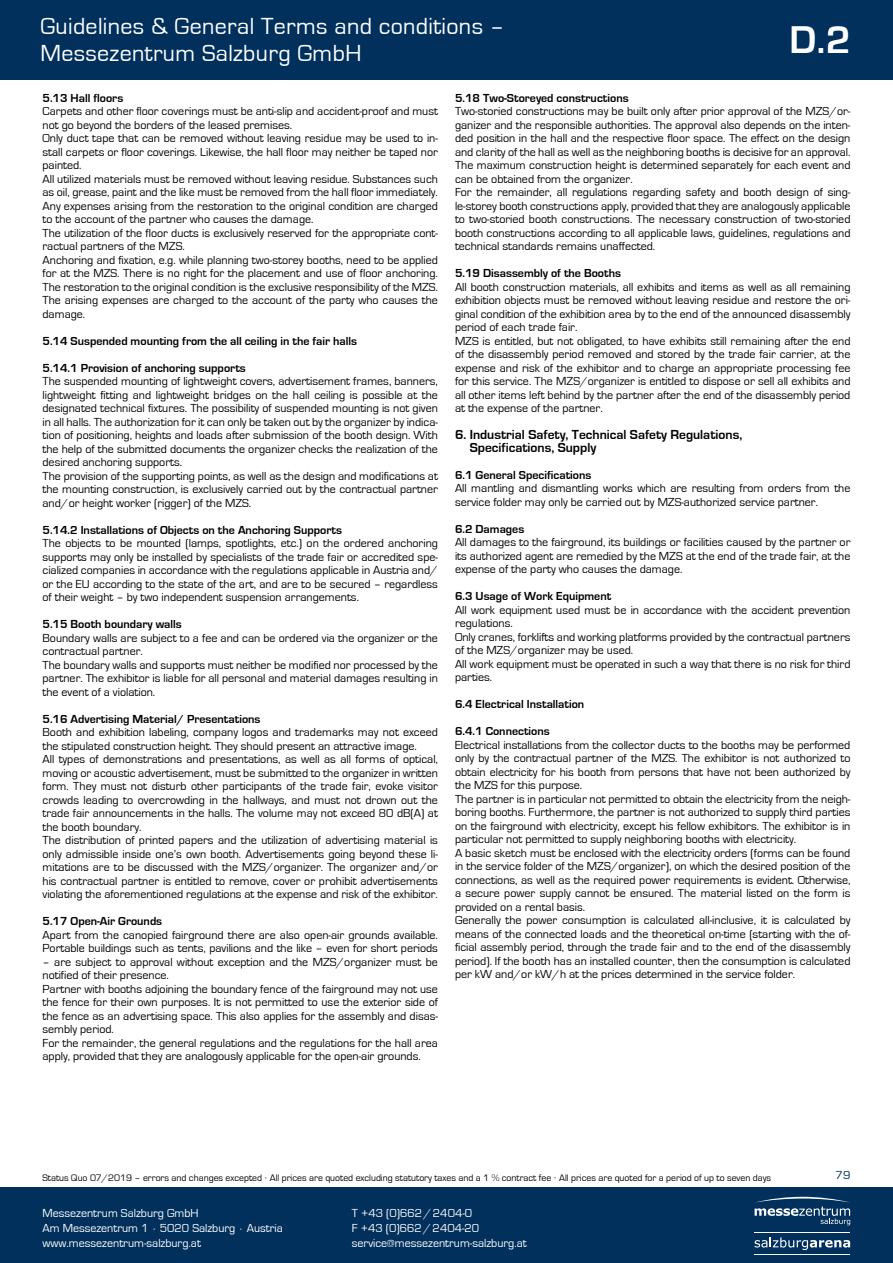
<style>
.page{position:relative;width:893px;height:1263px;background:#fff}
.page>*{position:absolute;margin:0;border:0;box-sizing:border-box;transform-origin:0 0}
.t1{font:700 39.9px "Eurostile";color:#fff}
.t2{font:24px/27px "Eurostile";letter-spacing:.015em;color:#fff}
.t3{font:700 13.5px/13.2px "Eurostile";color:#000}
.t4{font:12px/13.5px "Eurostile";color:#000}
.t5{font:700 12px "Eurostile";color:#000}
.t6{font:12px/15px "Eurostile";color:#fff}
.t7{font:12px "Eurostile";color:#00305b}
.t8{font:9.75px "Eurostile";color:#000}
.s1{font-family:"Helvetica Neue";font-weight:100}
</style>
<div class="page">
<div style="left:0;top:0;width:893px;height:79px;background:#00305b"></div>
<div style="left:0;top:1187px;width:893px;height:76px;background:#00305b"></div>
<hr style="left:755px;top:1232px;width:95px;height:1px;background:#fff">
<hr style="left:755px;top:1254px;width:95px;height:1px;background:#fff">
<svg style="left:755px;top:1237px;width:95px;height:13px"></svg>
<svg style="left:754px;top:1197px;width:96px;height:28px"></svg>
<h2 class="t2" style="left:40px;top:13px;width:466px">Guidelines &amp; General Terms and conditions –<br>Messezentrum Salzburg GmbH</h2>
<h1 class="t1" style="left:789px;top:18px;width:63px">D.2</h1>
<p class="t5" style="left:43px;top:91px;width:82px">5.13 Hall floors</p>
<p class="t4" style="left:43px;top:105px;width:397px">Carpets and other floor coverings must be anti-slip and accident-proof and must not go beyond the borders of the leased premises.<br>Only duct tape that can be removed without leaving residue may be used to in&shy;stall carpets or floor coverings. Likewise, the hall floor may neither be taped nor painted.<br>All utilized materials must be removed without leaving residue. Substances such as oil, grease, paint and the like must be removed from the hall floor immediately.<br>Any expenses arising from the restoration to the original condition are charged to the account of the partner who causes the damage.<br>The utilization of the floor ducts is exclusively reserved for the appropriate cont&shy;ractual partners of the MZS.<br>Anchoring and fixation, e.g. while planning two-storey booths, need to be applied for at the MZS. There is no right for the placement and use of floor anchoring.<br>The restoration to the original condition is the exclusive responsibility of the MZS.<br>The arising expenses are charged to the account of the party who causes the damage.</p>
<p class="t5" style="left:43px;top:334px;width:316px">5.14 Suspended mounting from the all ceiling in the fair halls</p>
<p class="t5" style="left:43px;top:361px;width:205px">5.14.1 Provision of anchoring supports</p>
<p class="t4" style="left:43px;top:375px;width:397px">The suspended mounting of lightweight covers, advertisement frames, banners, lightweight fitting and lightweight bridges on the hall ceiling is possible at the designated technical fixtures. The possibility of suspended mounting is not given in all halls. The authorization for it can only be taken out by the organizer by indica&shy;tion of positioning, heights and loads after submission of the booth design. With the help of the submitted documents the organizer checks the realization of the desired anchoring supports.<br>The provision of the supporting points, as well as the design and modifications at the mounting construction, is exclusively carried out by the contractual partner and/or height worker (rigger) of the MZS.</p>
<p class="t5" style="left:43px;top:523px;width:301px">5.14.2 Installations of Objects on the Anchoring Supports</p>
<p class="t4" style="left:43px;top:537px;width:397px;text-align:justify">The objects to be mounted (lamps, spotlights, etc.) on the ordered anchoring supports may only be installed by specialists of the trade fair or accredited spe&shy;cialized companies in accordance with the regulations applicable in Austria and/ or the EU according to the state of the art, and are to be secured – regardless of their weight – by two independent suspension arrangements.</p>
<p class="t5" style="left:43px;top:618px;width:141px">5.15 Booth boundary walls</p>
<p class="t4" style="left:43px;top:631px;width:397px">Boundary walls are subject to a fee and can be ordered via the organizer or the contractual partner.<br>The boundary walls and supports must neither be modified nor processed by the partner. The exhibitor is liable for all personal and material damages resulting in the event of a violation.</p>
<p class="t5" style="left:43px;top:712px;width:220px">5.16 Advertising Material/ Presentations</p>
<p class="t4" style="left:43px;top:726px;width:397px">Booth and exhibition labeling, company logos and trademarks may not exceed the stipulated construction height. They should present an attractive image.<br>All types of demonstrations and presentations, as well as all forms of optical, moving or acoustic advertisement, must be submitted to the organizer in written form. They must not disturb other participants of the trade fair, evoke visitor crowds leading to overcrowding in the hallways, and must not drown out the trade fair announcements in the halls. The volume may not exceed 80 dB(A) at the booth boundary.<br>The distribution of printed papers and the utilization of advertising material is only admissible inside one’s own booth. Advertisements going beyond these li&shy;mitations are to be discussed with the MZS/organizer. The organizer and/or his contractual partner is entitled to remove, cover or prohibit advertisements violating the aforementioned regulations at the expense and risk of the exhibitor.</p>
<p class="t5" style="left:43px;top:915px;width:121px">5.17 Open-Air Grounds</p>
<p class="t4" style="left:43px;top:928px;width:397px">Apart from the canopied fairground there are also open-air grounds available.<br>Portable buildings such as tents, pavilions and the like – even for short periods</p>
<p class="t4" style="left:43px;top:955px;width:397px">– are subject to approval without exception and the MZS/organizer must be notified of their presence.<br>Partner with booths adjoining the boundary fence of the fairground may not use the fence for their own purposes. It is not permitted to use the exterior side of the fence as an advertising space. This also applies for the assembly and disas&shy;sembly period.<br>For the remainder, the general regulations and the regulations for the hall area apply, provided that they are analogously applicable for the open-air grounds.</p>
<p class="t5" style="left:455px;top:91px;width:175px">5.18 Two-Storeyed constructions</p>
<p class="t4" style="left:455px;top:105px;width:397px">Two-storied constructions may be built only after prior approval of the MZS/or&shy;ganizer and the responsible authorities. The approval also depends on the inten&shy;ded position in the hall and the respective floor space. The effect on the design and clarity of the hall as well as the neighboring booths is decisive for an approval.<br>The maximum construction height is determined separately for each event and can be obtained from the organizer.<br>For the remainder, all regulations regarding safety and booth design of sing&shy;le-storey booth constructions apply, provided that they are analogously applicable to two-storied booth constructions. The necessary construction of two-storied booth constructions according to all applicable laws, guidelines, regulations and technical standards remains unaffected.</p>
<p class="t5" style="left:455px;top:267px;width:167px">5.19 Disassembly of the Booths</p>
<p class="t4" style="left:455px;top:280px;width:397px">All booth construction materials, all exhibits and items as well as all remaining exhibition objects must be removed without leaving residue and restore the ori&shy;ginal condition of the exhibition area by to the end of the announced disassembly period of each trade fair.<br>MZS is entitled, but not obligated, to have exhibits still remaining after the end of the disassembly period removed and stored by the trade fair carrier, at the expense and risk of the exhibitor and to charge an appropriate processing fee for this service. The MZS/organizer is entitled to dispose or sell all exhibits and all other items left behind by the partner after the end of the disassembly period at the expense of the partner.</p>
<p class="t3" style="left:470px;top:428px;width:274px;text-indent:-15px">6. Industrial Safety, Technical Safety Regulations,<br>Specifications, Supply</p>
<p class="t5" style="left:455px;top:468px;width:138px">6.1 General Specifications</p>
<p class="t4" style="left:455px;top:482px;width:397px">All mantling and dismantling works which are resulting from orders from the service folder may only be carried out by MZS-authorized service partner.</p>
<p class="t5" style="left:455px;top:522px;width:71px">6.2 Damages</p>
<p class="t4" style="left:455px;top:536px;width:397px;text-align:justify">All damages to the fairground, its buildings or facilities caused by the partner or its authorized agent are remedied by the MZS at the end of the trade fair, at the expense of the party who causes the damage.</p>
<p class="t5" style="left:455px;top:590px;width:158px">6.3 Usage of Work Equipment</p>
<p class="t4" style="left:455px;top:603px;width:397px">All work equipment used must be in accordance with the accident prevention regulations.<br>Only cranes, forklifts and working platforms provided by the contractual partners of the MZS/organizer may be used.<br>All work equipment must be operated in such a way that there is no risk for third parties.</p>
<p class="t5" style="left:455px;top:698px;width:131px">6.4 Electrical Installation</p>
<p class="t5" style="left:455px;top:725px;width:96px">6.4.1 Connections</p>
<p class="t4" style="left:455px;top:738px;width:397px">Electrical installations from the collector ducts to the booths may be performed only by the contractual partner of the MZS. The exhibitor is not authorized to obtain electricity for his booth from persons that have not been authorized by the MZS for this purpose.<br>The partner is in particular not permitted to obtain the electricity from the neigh&shy;boring booths. Furthermore, the partner is not authorized to supply third parties on the fairground with electricity, except his fellow exhibitors. The exhibitor is in particular not permitted to supply neighboring booths with electricity.<br>A basic sketch must be enclosed with the electricity orders (forms can be found in the service folder of the MZS/organizer), on which the desired position of the connections, as well as the required power requirements is evident. Otherwise, a secure power supply cannot be ensured. The material listed on the form is provided on a rental basis.<br>Generally the power consumption is calculated all-inclusive, it is calculated by means of the connected loads and the theoretical on-time (starting with the of&shy;ficial assembly period, through the trade fair and to the end of the disassembly period). If the booth has an installed counter, then the consumption is calculated per kW and/or kW/h at the prices determined in the service folder.</p>
<p class="t8" style="left:43px;top:1172px;width:730px">Status Quo 07/2019 – errors and changes excepted <span class="s1">·</span> All prices are quoted excluding statutory taxes and a 1 % contract fee <span class="s1">·</span> All prices are quoted for a period of up to seven days</p>
<p class="t7" style="left:835px;top:1168px;width:16px">79</p>
<p class="t6" style="left:42px;top:1206px;width:242px">Messezentrum Salzburg GmbH<br>Am Messezentrum 1 ∙ 5020 Salzburg ∙ Austria www.messezentrum-salzburg.at</p>
<p class="t6" style="left:352px;top:1206px;width:176px">T +43 (0)662/2404-0<br>F +43 (0)662/2404-20 service@messezentrum-salzburg.at</p>
</div>
